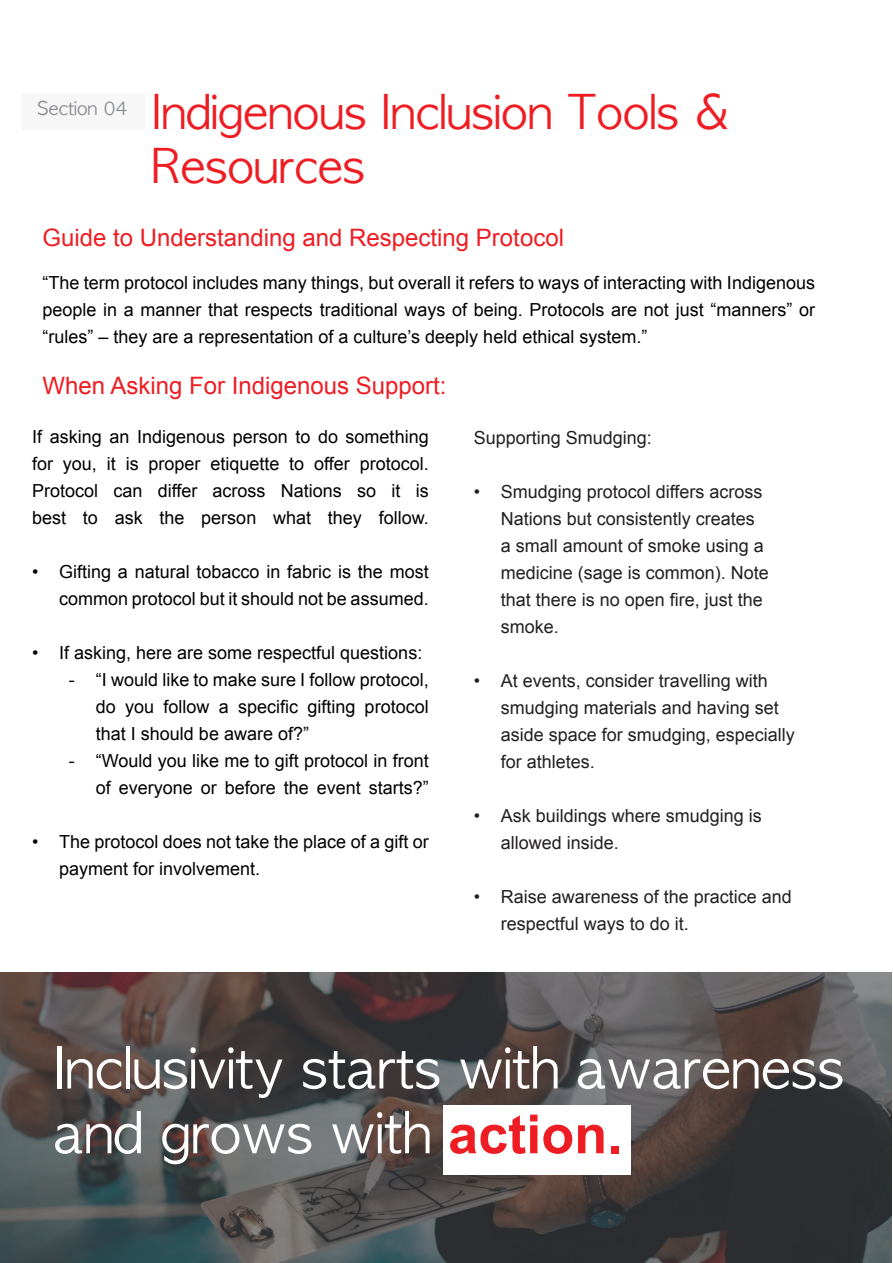
<style>
.page{position:relative;width:893px;height:1263px;background:#fff}
.page>*{position:absolute;margin:0;border:0;box-sizing:border-box;transform-origin:0 0}
.t1{font:54px/64.8px "Apple Gothic";color:#fff}
.t2{font:45px/54px "Apple Gothic";color:#ee1d23}
.t3{font:24px "Arial";color:#ee1d23}
.t4{font:18px/27px "Arial";color:#000;text-align:justify}
.t5{font:18px/27px "Arial";color:#231f20}
.t6{font:18px "Apple Gothic";color:#8a8c8f}
.s1{font-family:"Arial";font-weight:700;color:#ee1d23}
</style>
<div class="page">
<div style="left:21px;top:94px;width:123px;height:36px;background:#f7f7f8"></div>
<img style="left:0;top:972px;width:891px;height:291px">
<div style="left:443px;top:1105px;width:187px;height:70px;background:#fff"></div>
<p class="t6" style="left:37px;top:98px;width:92px">Section 04</p>
<p class="t2" style="left:152px;top:86px;width:580px">Indigenous Inclusion Tools &amp;<br>Resources</p>
<p class="t3" style="left:42px;top:222px;width:523px">Guide to Understanding and Respecting Protocol</p>
<p class="t4" style="left:42px;top:269px;width:774px">“The term protocol includes many things, but overall it refers to ways of interacting with Indigenous people in a manner that respects traditional ways of being. Protocols are not just “manners” or “rules” – they are a representation of a culture’s deeply held ethical system.”</p>
<p class="t3" style="left:42px;top:370px;width:406px">When Asking For Indigenous Support:</p>
<p class="t4" style="left:32px;top:423px;width:398px">If asking an Indigenous person to do something for you, it is proper etiquette to offer protocol.<br>Protocol can differ across Nations so it is best to ask the person what they follow.</p>
<p class="t4" style="left:32px;top:558px;width:398px;text-align:right">• Gifting a natural tobacco in fabric is the most common protocol but it should not be assumed.</p>
<p class="t4" style="left:32px;top:639px;width:392px">• If asking, here are some respectful questions:</p>
<p class="t4" style="left:96px;top:666px;width:334px;text-indent:-27px">- “I would like to make sure I follow protocol, do you follow a specific gifting protocol that I should be aware of?”</p>
<p class="t4" style="left:69px;top:747px;width:361px;text-align:right">- “Would you like me to gift protocol in front of everyone or before the event starts?”</p>
<p class="t4" style="left:59px;top:828px;width:371px;text-indent:-27px">• The protocol does not take the place of a gift or payment for involvement.</p>
<p class="t5" style="left:474px;top:424px;width:180px">Supporting Smudging:</p>
<p class="t5" style="left:501px;top:478px;width:270px;text-indent:-27px">• Smudging protocol differs across<br>Nations but consistently creates a small amount of smoke using a medicine (sage is common). Note that there is no open fire, just the smoke.</p>
<p class="t5" style="left:501px;top:667px;width:296px;text-indent:-27px">• At events, consider travelling with smudging materials and having set aside space for smudging, especially for athletes.</p>
<p class="t5" style="left:501px;top:802px;width:263px;text-indent:-27px">• Ask buildings where smudging is allowed inside.</p>
<p class="t5" style="left:501px;top:883px;width:293px;text-indent:-27px">• Raise awareness of the practice and respectful ways to do it.</p>
<p class="t1" style="left:53px;top:1037px;width:792px">Inclusivity starts with awareness and grows with <span class="s1">action.</span></p>
</div>
